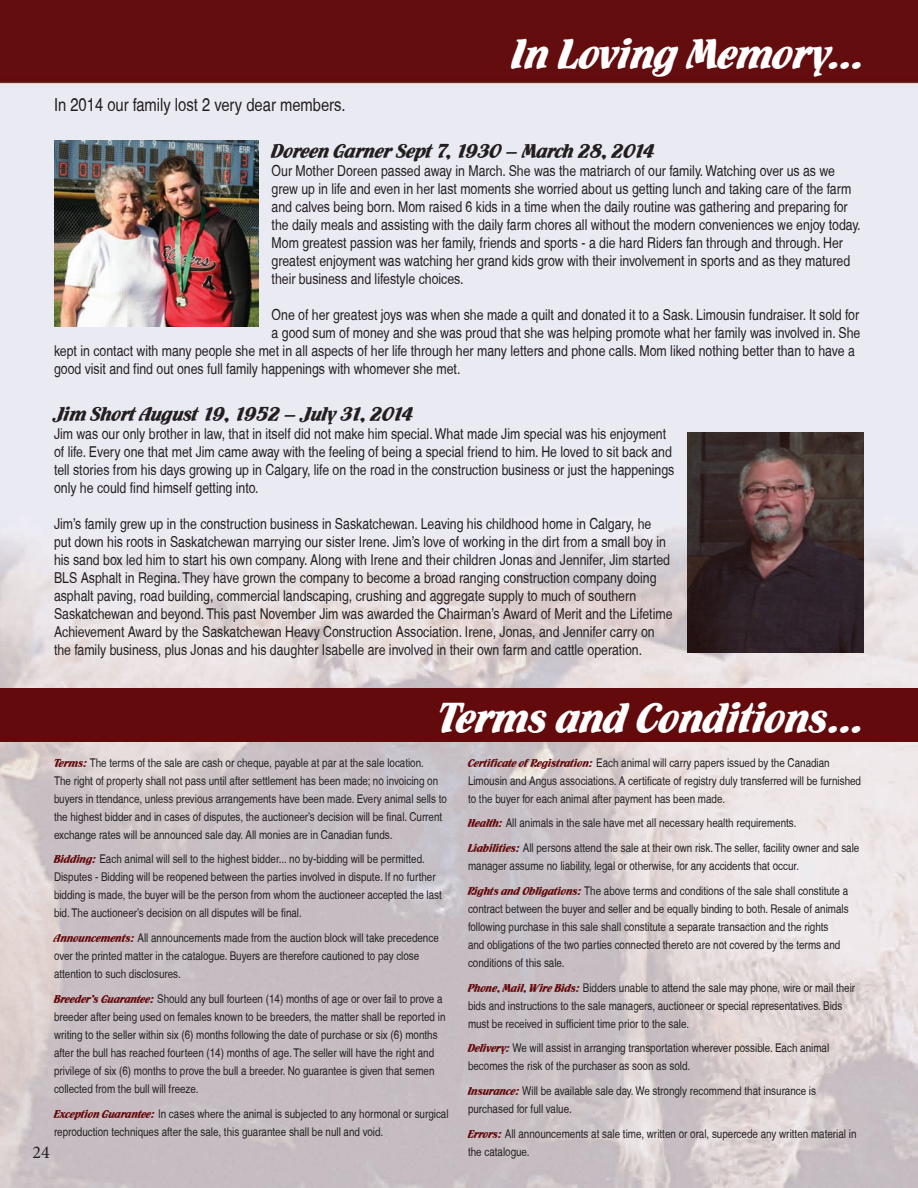
<style>
.page{position:relative;width:918px;height:1188px;background:#fff}
.page>*{position:absolute;margin:0;border:0;box-sizing:border-box;transform-origin:0 0}
.t1{font:45px "Flamenco D";color:#fff}
.t2{font:21px "Flamenco D";color:#231f20}
.t3{font:condensed 18px "Helvetica";color:#231f20}
.t4{font:18px "Minion Pro";color:#231f20}
.t5{font:condensed 15px/18px "Helvetica";color:#231f20}
.t6{font:condensed 12px/18px "Helvetica";color:#231f20}
.s1{font-family:"Flamenco D";font-stretch:normal;color:#640a0c}
</style>
<div class="page">
<img style="left:0;top:0;width:918px;height:1188px">
<div style="left:0;top:688px;width:918px;height:54px;background:#630b0c"></div>
<img style="left:54px;top:140px;width:204px;height:186px">
<img style="left:688px;top:432px;width:176px;height:221px">
<p class="t1" style="left:512px;top:28px;width:353px">In Loving Memory...</p>
<p class="t3" style="left:54px;top:95px;width:293px">In 2014 our family lost 2 very dear members.</p>
<p class="t2" style="left:272px;top:139px;width:385px">Doreen Garner Sept 7, 1930 – March 28, 2014</p>
<p class="t5" style="left:272px;top:162px;width:591px">Our Mother Doreen passed away in March. She was the matriarch of our family. Watching over us as we grew up in life and even in her last moments she worried about us getting lunch and taking care of the farm and calves being born. Mom raised 6 kids in a time when the daily routine was gathering and preparing for the daily meals and assisting with the daily farm chores all without the modern conveniences we enjoy today.<br>Mom greatest passion was her family, friends and sports - a die hard Riders fan through and through. Her greatest enjoyment was watching her grand kids grow with their involvement in sports and as they matured their business and lifestyle choices.</p>
<p class="t5" style="left:272px;top:306px;width:589px">One of her greatest joys was when she made a quilt and donated it to a Sask. Limousin fundraiser. It sold for</p>
<p class="t5" style="left:272px;top:324px;width:590px">a good sum of money and she was proud that she was helping promote what her family was involved in. She</p>
<p class="t5" style="left:54px;top:342px;width:802px">kept in contact with many people she met in all aspects of her life through her many letters and phone calls. Mom liked nothing better than to have a</p>
<p class="t5" style="left:54px;top:360px;width:408px">good visit and find out ones full family happenings with whomever she met.</p>
<p class="t2" style="left:54px;top:402px;width:361px">Jim Short August 19, 1952 – July 31, 2014</p>
<p class="t5" style="left:54px;top:425px;width:622px">Jim was our only brother in law, that in itself did not make him special. What made Jim special was his enjoyment of life. Every one that met Jim came away with the feeling of being a special friend to him. He loved to sit back and tell stories from his days growing up in Calgary, life on the road in the construction business or just the happenings only he could find himself getting into.</p>
<p class="t5" style="left:54px;top:515px;width:618px">Jim’s family grew up in the construction business in Saskatchewan. Leaving his childhood home in Calgary, he put down his roots in Saskatchewan marrying our sister Irene. Jim’s love of working in the dirt from a small boy in his sand box led him to start his own company. Along with Irene and their children Jonas and Jennifer, Jim started BLS Asphalt in Regina. They have grown the company to become a broad ranging construction company doing asphalt paving, road building, commercial landscaping, crushing and aggregate supply to much of southern</p>
<p class="t5" style="left:54px;top:605px;width:620px">Saskatchewan and beyond. This past November Jim was awarded the Chairman’s Award of Merit and the Lifetime<br>Achievement Award by the Saskatchewan Heavy Construction Association. Irene, Jonas, and Jennifer carry on the family business, plus Jonas and his daughter Isabelle are involved in their own farm and cattle operation.</p>
<p class="t1" style="left:438px;top:692px;width:428px">Terms and Conditions...</p>
<p class="t6" style="left:54px;top:753px;width:394px"><span class="s1">Terms:</span> The terms of the sale are cash or cheque, payable at par at the sale location.<br>The right of property shall not pass until after settlement has been made; no invoicing on buyers in ttendance, unless previous arrangements have been made. Every animal sells to the highest bidder and in cases of disputes, the auctioneer’s decision will be final. Current exchange rates will be announced sale day. All monies are in Canadian funds.</p>
<p class="t6" style="left:54px;top:850px;width:389px"><span class="s1">Bidding:</span> Each animal will sell to the highest bidder... no by-bidding will be permitted.<br>Disputes - Bidding will be reopened between the parties involved in dispute. If no further bidding is made, the buyer will be the person from whom the auctioneer accepted the last bid. The auctioneer’s decision on all disputes will be final.</p>
<p class="t6" style="left:54px;top:929px;width:386px"><span class="s1">Announcements:</span> All announcements made from the auction block will take precedence over the printed matter in the catalogue. Buyers are therefore cautioned to pay close attention to such disclosures.</p>
<p class="t6" style="left:54px;top:990px;width:393px"><span class="s1">Breeder’s Guarantee:</span> Should any bull fourteen (14) months of age or over fail to prove a breeder after being used on females known to be breeders, the matter shall be reported in writing to the seller within six (6) months following the date of purchase or six (6) months after the bull has reached fourteen (14) months of age. The seller will have the right and privilege of six (6) months to prove the bull a breeder. No guarantee is given that semen collected from the bull will freeze.</p>
<p class="t6" style="left:54px;top:1104px;width:396px"><span class="s1">Exception Guarantee:</span> In cases where the animal is subjected to any hormonal or surgical reproduction techniques after the sale, this guarantee shall be null and void.</p>
<p class="t4" style="left:32px;top:1140px;width:19px">24</p>
<p class="t6" style="left:468px;top:753px;width:395px"><span class="s1">Certificate of Registration:</span> Each animal will carry papers issued by the Canadian<br>Limousin and Angus associations. A certificate of registry duly transferred will be furnished to the buyer for each animal after payment has been made.</p>
<p class="t6" style="left:468px;top:814px;width:330px"><span class="s1">Health:</span> All animals in the sale have met all necessary health requirements.</p>
<p class="t6" style="left:468px;top:839px;width:393px"><span class="s1">Liabilities:</span> All persons attend the sale at their own risk. The seller, facility owner and sale manager assume no liability, legal or otherwise, for any accidents that occur.</p>
<p class="t6" style="left:468px;top:882px;width:382px"><span class="s1">Rights and Obligations:</span> The above terms and conditions of the sale shall constitute a contract between the buyer and seller and be equally binding to both. Resale of animals following purchase in this sale shall constitute a separate transaction and the rights<br>and obligations of the two parties connected thereto are not covered by the terms and conditions of this sale.</p>
<p class="t6" style="left:468px;top:978px;width:389px"><span class="s1">Phone, Mail, Wire Bids:</span> Bidders unable to attend the sale may phone, wire or mail their bids and instructions to the sale managers, auctioneer or special representatives. Bids must be received in sufficient time prior to the sale.</p>
<p class="t6" style="left:468px;top:1039px;width:363px"><span class="s1">Delivery:</span> We will assist in arranging transportation wherever possible. Each animal becomes the risk of the purchaser as soon as sold.</p>
<p class="t6" style="left:468px;top:1082px;width:350px"><span class="s1">Insurance:</span> Will be available sale day. We strongly recommend that insurance is purchased for full value.</p>
<p class="t6" style="left:468px;top:1125px;width:390px"><span class="s1">Errors:</span> All announcements at sale time, written or oral, supercede any written material in the catalogue.</p>
</div>
